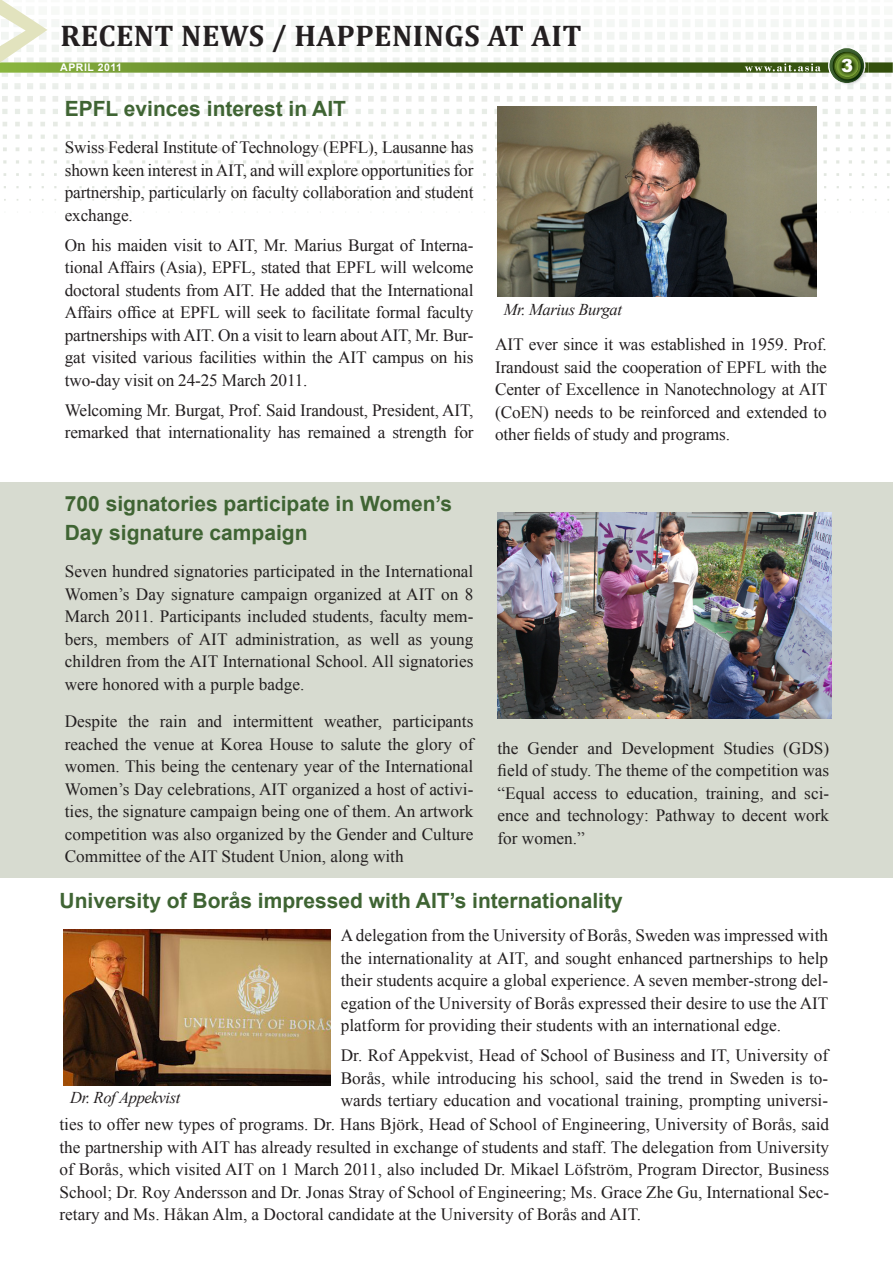
<style>
.page{position:relative;width:893px;height:1263px;background:#fff}
.page>*{position:absolute;margin:0;border:0;box-sizing:border-box;transform-origin:0 0}
.t1{font:700 30px "Cambria";letter-spacing:.015em;color:#231f20}
.t2{font:700 21px/28.5px "Arial";color:#3f6433}
.t3{font:900 18px "Arial";color:#fff}
.t4{font:17.25px/22.5px "Times New Roman";color:#231f20;text-align:justify}
.t5{font:italic 16.5px "Times New Roman";letter-spacing:-.02em;color:#231f20}
.t6{font:700 10.5px "Arial";letter-spacing:.05em;color:#fff}
</style>
<div class="page">
<svg style="left:4px;top:186px;width:885px;height:15px"></svg>
<img style="left:835px;top:84px;width:31px;height:3px">
<svg style="left:0;top:0;width:893px;height:84px"></svg>
<div style="left:0;top:483px;width:893px;height:395px;background:#d7dbd0"></div>
<img style="left:497px;top:513px;width:334px;height:206px">
<img style="left:497px;top:107px;width:319px;height:190px">
<img style="left:63px;top:929px;width:267px;height:156px">
<p class="t1" style="left:61px;top:15px;width:523px">RECENT NEWS / HAPPENINGS AT AIT</p>
<p class="t6" style="left:60px;top:60px;width:63px">APRIL 2011</p>
<p class="t2" style="left:65px;top:95px;width:283px">EPFL evinces interest in AIT</p>
<p class="t4" style="left:65px;top:136px;width:410px">Swiss Federal Institute of Technology (EPFL), Lausanne has shown keen interest in AIT, and will explore opportunities for partnership, particularly on faculty collaboration and student exchange.</p>
<p class="t4" style="left:65px;top:234px;width:410px">On his maiden visit to AIT, Mr. Marius Burgat of Interna&shy;tional Affairs (Asia), EPFL, stated that EPFL will welcome doctoral students from AIT. He added that the International Affairs office at EPFL will seek to facilitate formal faculty partnerships with AIT. On a visit to learn about AIT, Mr. Bur&shy;gat visited various facilities within the AIT campus on his two-day visit on 24-25 March 2011.</p>
<p class="t4" style="left:65px;top:399px;width:410px">Welcoming Mr. Burgat, Prof. Said Irandoust, President, AIT, remarked that internationality has remained a strength for</p>
<p class="t5" style="left:504px;top:298px;width:120px">Mr. Marius Burgat</p>
<p class="t4" style="left:495px;top:333px;width:334px">AIT ever since it was established in 1959. Prof.<br>Irandoust said the cooperation of EPFL with the Center of Excellence in Nanotechnology at AIT (CoEN) needs to be reinforced and extended to other fields of study and programs.</p>
<p class="t3" style="left:841px;top:52px;width:14px">3</p>
<p class="t2" style="left:65px;top:490px;width:389px">700 signatories participate in Women’s<br>Day signature campaign</p>
<p class="t4" style="left:65px;top:560px;width:410px">Seven hundred signatories participated in the International Women’s Day signature campaign organized at AIT on 8<br>March 2011. Participants included students, faculty mem&shy;bers, members of AIT administration, as well as young children from the AIT International School. All signatories were honored with a purple badge.</p>
<p class="t4" style="left:65px;top:710px;width:410px">Despite the rain and intermittent weather, participants reached the venue at Korea House to salute the glory of women. This being the centenary year of the International Women’s Day celebrations, AIT organized a host of activi&shy;ties, the signature campaign being one of them. An artwork competition was also organized by the Gender and Culture Committee of the AIT Student Union, along with</p>
<p class="t2" style="left:60px;top:887px;width:565px">University of Borås impressed with AIT’s internationality</p>
<p class="t4" style="left:497px;top:736px;width:333px">the Gender and Development Studies (GDS) field of study. The theme of the competition was “Equal access to education, training, and sci&shy;ence and technology: Pathway to decent work for women.”</p>
<p class="t4" style="left:341px;top:924px;width:489px">A delegation from the University of Borås, Sweden was impressed with the internationality at AIT, and sought enhanced partnerships to help their students acquire a global experience. A seven member-strong del&shy;egation of the University of Borås expressed their desire to use the AIT platform for providing their students with an international edge.</p>
<p class="t4" style="left:341px;top:1044px;width:489px">Dr. Rof Appekvist, Head of School of Business and IT, University of Borås, while introducing his school, said the trend in Sweden is to&shy;wards tertiary education and vocational training, prompting universi-</p>
<p class="t4" style="left:60px;top:1113px;width:771px">ties to offer new types of programs. Dr. Hans Björk, Head of School of Engineering, University of Borås, said the partnership with AIT has already resulted in exchange of students and staff. The delegation from University of Borås, which visited AIT on 1 March 2011, also included Dr. Mikael Löfström, Program Director, Business School; Dr. Roy Andersson and Dr. Jonas Stray of School of Engineering; Ms. Grace Zhe Gu, International Sec&shy;retary and Ms. Håkan Alm, a Doctoral candidate at the University of Borås and AIT.</p>
<p class="t5" style="left:70px;top:1086px;width:112px">Dr. Rof Appekvist</p>
</div>
